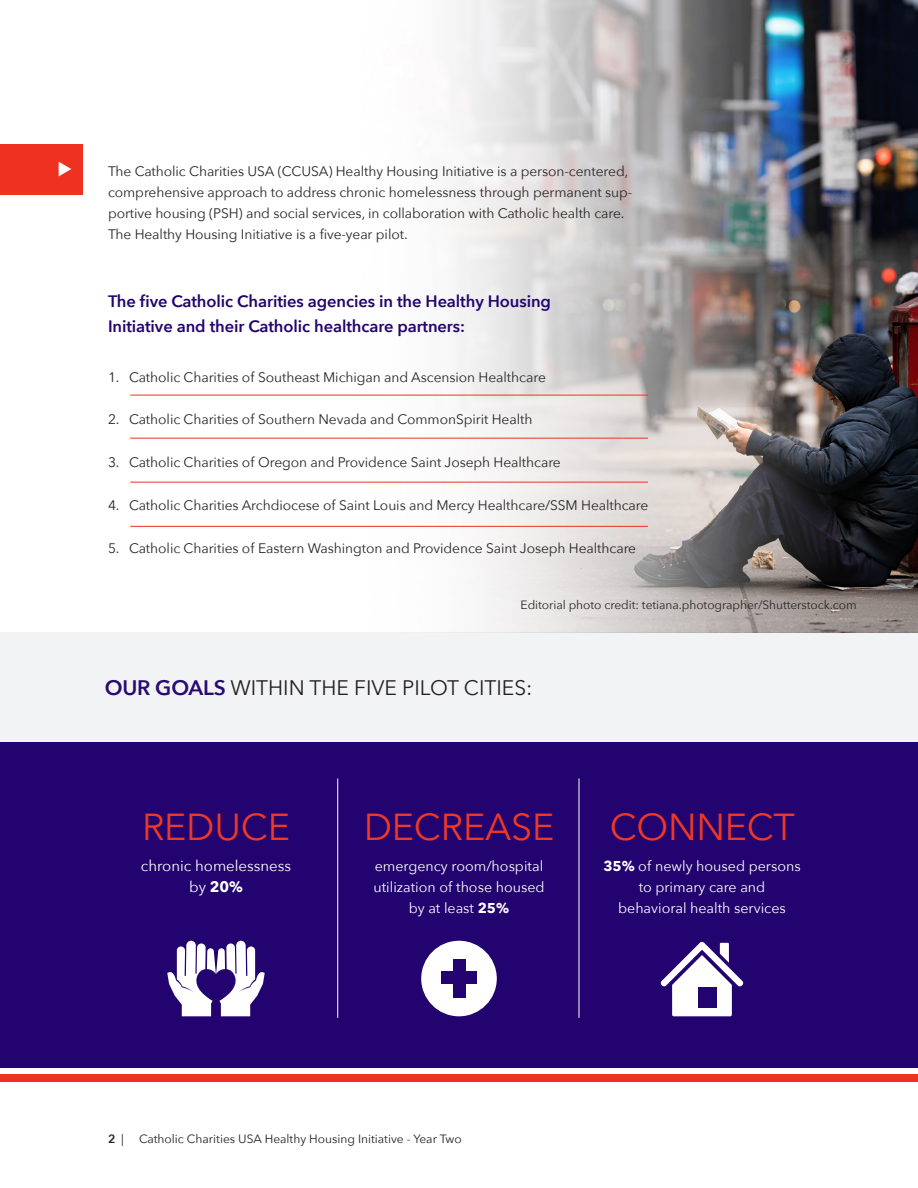
<style>
.page{position:relative;width:918px;height:1188px;background:#fff}
.page>*{position:absolute;margin:0;border:0;box-sizing:border-box;transform-origin:0 0}
.main_body_text_-whit{font:37.5px "Avenir Next";letter-spacing:-.005em;color:#ef3825}
.main_body_text{font:21px "Avenir Next";color:#231f20}
.main_body_text-2{font:600 16.5px/25.5px "Avenir Next";letter-spacing:-.005em;color:#22036f}
.main_body_text__blac{font:15px/21px "Avenir Next";color:#fff;text-align:center}
.main_body_text__blac-2{font:14.25px/21px "Avenir Next";color:#fff;text-align:center}
.main_body_text-3{font:13.8px/21px "Avenir Next";letter-spacing:-.005em;color:#282526}
.main_body_text-4{font:12px "Avenir Next";letter-spacing:-.005em;color:#282526}
.t1{font:12px "Avenir Next";color:#231f20}
.t2{font:600 12px "Avenir Next";color:#231f20}
.s1{font-weight:600;color:#280a72}
.s2{font-weight:700}
.s3{font-weight:400}
</style>
<div class="page">
<div style="left:0;top:632px;width:918px;height:110px;background:#f2f3f4"></div>
<img style="left:323px;top:0;width:595px;height:632px">
<div style="left:0;top:742px;width:918px;height:326px;background:#22036f"></div>
<svg style="left:661px;top:942px;width:82px;height:74px"></svg>
<div style="left:698px;top:987px;width:18px;height:21px;background:#22036f"></div>
<div style="left:421px;top:941px;width:76px;height:75px;background:#fff;border-radius:50%"></div>
<div style="left:441px;top:971px;width:36px;height:13px;background:#22036f"></div>
<div style="left:453px;top:959px;width:12px;height:39px;background:#22036f"></div>
<hr style="left:337px;top:778px;width:1px;height:240px;background:#fff">
<hr style="left:579px;top:778px;width:1px;height:240px;background:#fff">
<div style="left:0;top:1074px;width:918px;height:8px;background:#ef3122"></div>
<hr style="left:130px;top:395px;width:518px;height:1px;background:#ef3122">
<hr style="left:130px;top:438px;width:518px;height:1px;background:#ef3122">
<hr style="left:130px;top:482px;width:518px;height:1px;background:#ef3122">
<hr style="left:130px;top:526px;width:518px;height:1px;background:#ef3122">
<div style="left:0;top:145px;width:83px;height:50px;background:#ef3122"></div>
<svg style="left:167px;top:941px;width:98px;height:75px"></svg>
<p class="main_body_text-3" style="left:108px;top:160px;width:526px">The Catholic Charities USA (CCUSA) Healthy Housing Initiative is a person-centered, comprehensive approach to address chronic homelessness through permanent sup&shy;portive housing (PSH) and social services, in collaboration with Catholic health care.<br>The Healthy Housing Initiative is a five-year pilot.</p>
<p class="main_body_text-2" style="left:108px;top:288px;width:444px">The five Catholic Charities agencies in the Healthy Housing<br>Initiative and their Catholic healthcare partners:</p>
<p class="main_body_text-3" style="left:108px;top:366px;width:439px">1. Catholic Charities of Southeast Michigan and Ascension Healthcare</p>
<p class="main_body_text-3" style="left:108px;top:408px;width:426px">2. Catholic Charities of Southern Nevada and CommonSpirit Health</p>
<p class="main_body_text-3" style="left:108px;top:451px;width:454px">3. Catholic Charities of Oregon and Providence Saint Joseph Healthcare</p>
<p class="main_body_text-3" style="left:108px;top:494px;width:542px">4. Catholic Charities Archdiocese of Saint Louis and Mercy Healthcare/SSM Healthcare</p>
<p class="main_body_text-3" style="left:108px;top:537px;width:530px">5. Catholic Charities of Eastern Washington and Providence Saint Joseph Healthcare</p>
<p class="main_body_text-4" style="left:521px;top:594px;width:338px">Editorial photo credit: tetiana.photographer/Shutterstock.com</p>
<p class="main_body_text" style="left:105px;top:670px;width:429px"><span class="s1">OUR GOALS</span> WITHIN THE FIVE PILOT CITIES:</p>
<p class="main_body_text_-whit" style="left:142px;top:795px;width:149px">REDUCE</p>
<p class="main_body_text_-whit" style="left:364px;top:795px;width:192px">DECREASE</p>
<p class="main_body_text_-whit" style="left:610px;top:795px;width:186px">CONNECT</p>
<p class="main_body_text__blac" style="left:141px;top:855px;width:152px">chronic homelessness by <span class="s2">20%</span></p>
<p class="main_body_text__blac-2" style="left:373px;top:855px;width:173px">emergency room/hospital utilization of those housed by at least <span class="s2">25%</span></p>
<p class="main_body_text__blac-2" style="left:603px;top:855px;width:199px"><span class="s2">35%</span> of newly housed persons to primary care and behavioral health services</p>
<p class="t2" style="left:108px;top:1129px;width:17px">2 <span class="s3">|</span></p>
<p class="t1" style="left:139px;top:1129px;width:324px">Catholic Charities USA Healthy Housing Initiative - Year Two</p>
</div>
